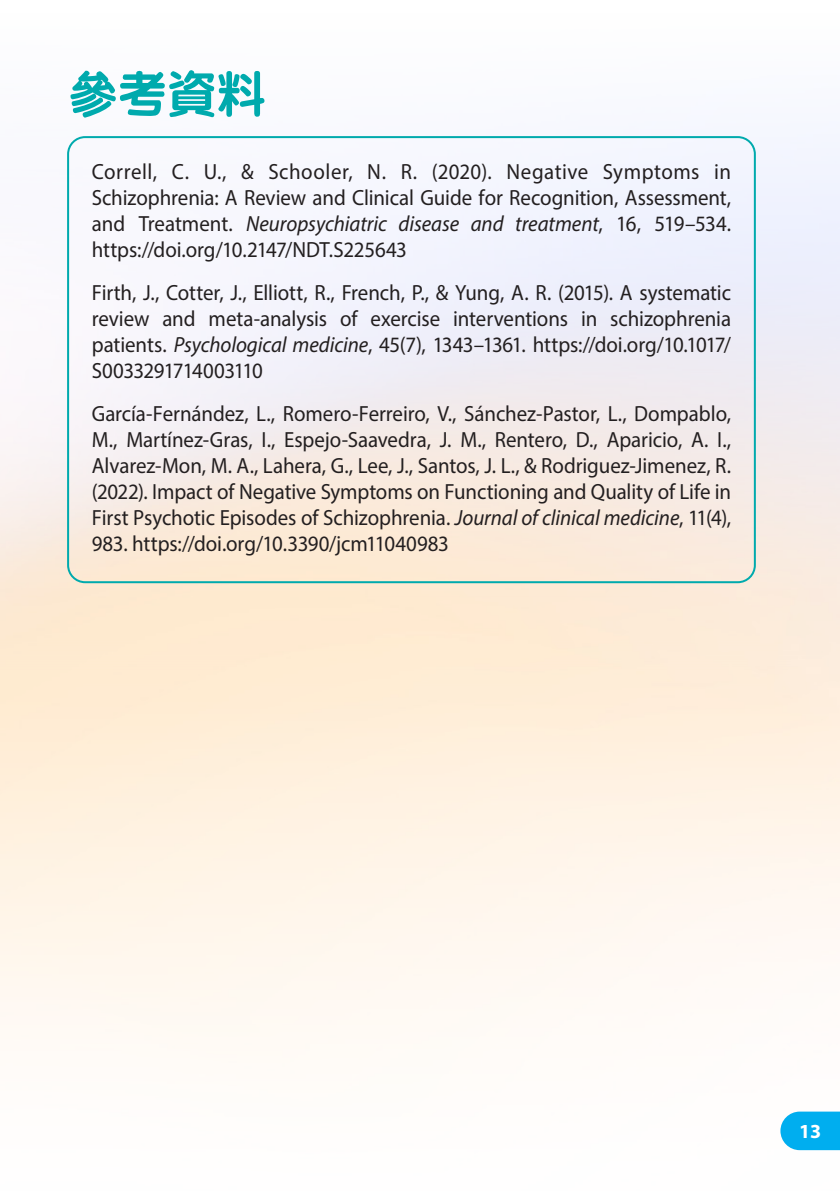
<style>
.page{position:relative;width:840px;height:1191px;background:#fff}
.page>*{position:absolute;margin:0;border:0;box-sizing:border-box;transform-origin:0 0}
.heading{font:800 50px "M Yuen HK";color:#00aaad}
.參考資料{font:22px/26px "Myriad Pro";letter-spacing:-.005em;color:#231f20;text-align:justify;scale:.95 1}
.t1{font:700 20px "Myriad Pro";color:#fff}
.s1{font-style:italic}
</style>
<div class="page">
<img style="left:0;top:133px;width:839px;height:1018px">
<div style="left:67px;top:136px;width:688px;height:447px;border:2px solid #00aaad;border-radius:17px"></div>
<svg style="left:780px;top:1111px;width:59px;height:39px;background:#17b5f0"></svg>
<p class="heading" style="left:68px;top:58px;width:200px">參考資料</p>
<p class="參考資料" style="left:92px;top:158px;width:674px">Correll, C. U., &amp; Schooler, N. R. (2020). Negative Symptoms in Schizophrenia: A Review and Clinical Guide for Recognition, Assessment, and Treatment. <span class="s1">Neuropsychiatric disease and treatment</span>, 16, 519–534. https://doi.org/10.2147/NDT.S225643</p>
<p class="參考資料" style="left:92px;top:279px;width:674px">Firth, J., Cotter, J., Elliott, R., French, P., &amp; Yung, A. R. (2015). A systematic review and meta-analysis of exercise interventions in schizophrenia patients. <span class="s1">Psychological medicine</span>, 45(7), 1343–1361. https://doi.org/10.1017/ S0033291714003110</p>
<p class="參考資料" style="left:92px;top:400px;width:674px">García-Fernández, L., Romero-Ferreiro, V., Sánchez-Pastor, L., Dompablo, M., Martínez-Gras, I., Espejo-Saavedra, J. M., Rentero, D., Aparicio, A. I., Alvarez-Mon, M. A., Lahera, G., Lee, J., Santos, J. L., &amp; Rodriguez-Jimenez, R. (2022). Impact of Negative Symptoms on Functioning and Quality of Life in First Psychotic Episodes of Schizophrenia. <span class="s1">Journal of clinical medicine</span>, 11(4), 983. https://doi.org/10.3390/jcm11040983</p>
<p class="t1" style="left:798px;top:1117px;width:24px">13</p>
</div>
